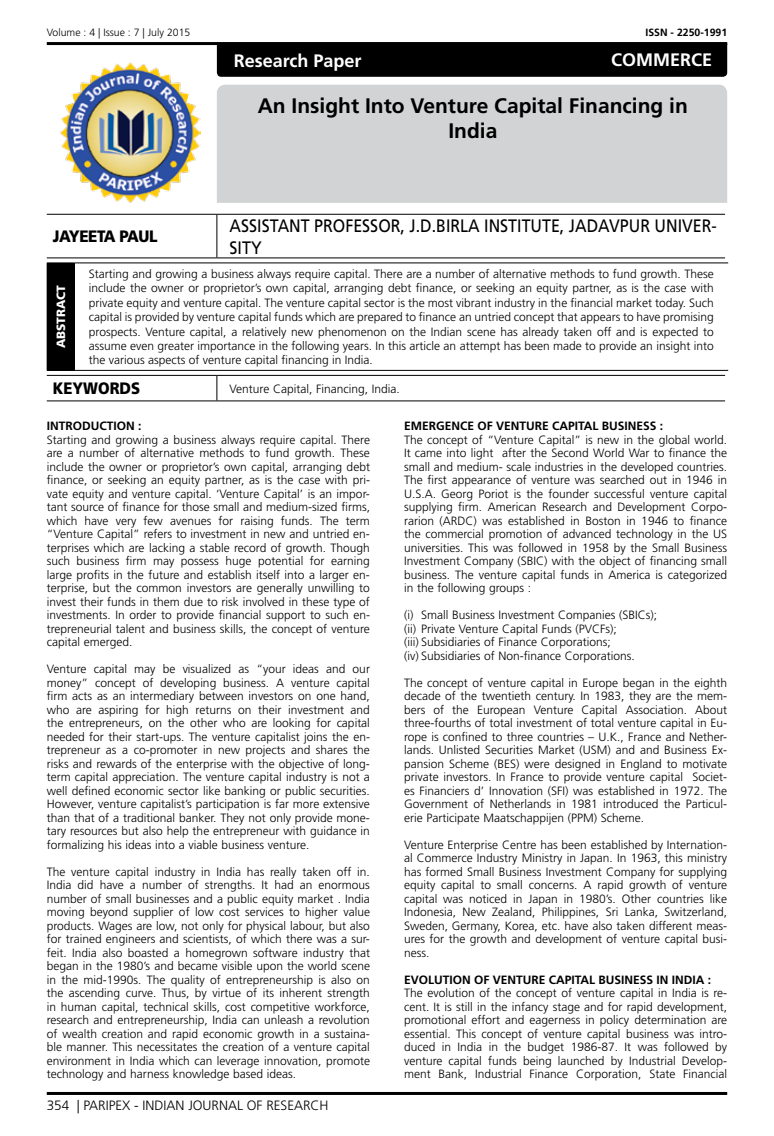
<style>
.page{position:relative;width:774px;height:1136px;background:#fff}
.page>*{position:absolute;margin:0;border:0;box-sizing:border-box;transform-origin:0 0}
.t1{font:700 21px/25.2px "Frutiger LT Std";color:#000;text-align:center}
.t2{font:18px/21.6px "Frutiger LT Std";color:#000;scale:.89 1}
.t3{font:700 18px "Frutiger LT Std";color:#fff}
.t4{font:900 16.5px "Frutiger LT Std";letter-spacing:-.03em;color:#000;scale:.92 1}
.t5{font:900 16.5px "Frutiger LT Std";color:#000;scale:.9 1}
.t6{font:300 13.5px "Frutiger LT Std";color:#000}
.t7{font:300 12px/13.5px "Frutiger LT Std";color:#000;text-align:justify}
.t8{font:700 12px "Frutiger LT Std";color:#000}
.t9{font:900 12px "Frutiger LT Std";color:#fff}
.t10{font:300 10.5px "Frutiger LT Std";color:#000}
.t11{font:700 10.5px "Frutiger LT Std";color:#000}
</style>
<div class="page">
<hr style="left:47px;top:42px;width:680px;height:3px;background:#000">
<hr style="left:47px;top:1091px;width:680px;height:3px;background:#000">
<div style="left:217px;top:85px;width:510px;height:118px;background:#d1d3d4"></div>
<div style="left:217px;top:45px;width:510px;height:32px;background:#000"></div>
<img style="left:61px;top:63px;width:139px;height:140px">
<hr style="left:47px;top:214px;width:170px;height:1px;background:#000">
<hr style="left:217px;top:214px;width:508px;height:1px;background:#000">
<hr style="left:216px;top:215px;width:1px;height:42px;background:#000">
<hr style="left:47px;top:257px;width:170px;height:1px;background:#000">
<hr style="left:217px;top:257px;width:508px;height:1px;background:#000">
<hr style="left:47px;top:375px;width:170px;height:1px;background:#000">
<hr style="left:217px;top:375px;width:508px;height:1px;background:#000">
<svg style="left:216px;top:376px;width:1px;height:24px"></svg>
<hr style="left:47px;top:400px;width:170px;height:1px;background:#000">
<hr style="left:217px;top:400px;width:508px;height:1px;background:#000">
<div style="left:47px;top:263px;width:27px;height:107px;background:#000"></div>
<svg style="left:47px;top:262px;width:27px;height:1px"></svg>
<hr style="left:74px;top:262px;width:654px;height:1px;background:#000">
<hr style="left:74px;top:263px;width:1px;height:107px;background:#000">
<svg style="left:47px;top:370px;width:27px;height:1px"></svg>
<hr style="left:74px;top:370px;width:654px;height:1px;background:#000">
<p class="t10" style="left:47px;top:27px;width:145px">Volume : 4 | Issue : 7 | July 2015</p>
<p class="t11" style="left:645px;top:27px;width:83px">ISSN - 2250-1991</p>
<h2 class="t3" style="left:611px;top:49px;width:102px">COMMERCE</h2>
<h2 class="t3" style="left:234px;top:50px;width:129px">Research Paper</h2>
<h1 class="t1" style="left:258px;top:93px;width:432px">An Insight Into Venture Capital Financing in<br>India</h1>
<h3 class="t4" style="left:53px;top:226px;width:115px">JAYEETA PAUL</h3>
<h2 class="t2" style="left:230px;top:215px;width:549px">ASSISTANT PROFESSOR, J.D.BIRLA INSTITUTE, JADAVPUR UNIVER-<br>SITY</h2>
<p class="t9" style="left:54px;top:348px;width:65px;rotate:-90deg">ABSTRACT</p>
<p class="t7" style="left:89px;top:267px;width:626px;line-height:14.4px">Starting and growing a business always require capital. There are a number of alternative methods to fund growth. These include the owner or proprietor’s own capital, arranging debt finance, or seeking an equity partner, as is the case with private equity and venture capital. The venture capital sector is the most vibrant industry in the financial market today. Such capital is provided by venture capital funds which are prepared to finance an untried concept that appears to have promising prospects. Venture capital, a relatively new phenomenon on the Indian scene has already taken off and is expected to assume even greater importance in the following years. In this article an attempt has been made to provide an insight into the various aspects of venture capital financing in India.</p>
<h3 class="t5" style="left:53px;top:378px;width:99px">KEYWORDS</h3>
<p class="t7" style="left:230px;top:382px;width:172px">Venture Capital, Financing, India.</p>
<p class="t8" style="left:47px;top:419px;width:96px">INTRODUCTION :</p>
<p class="t7" style="left:47px;top:433px;width:325px">Starting and growing a business always require capital. There are a number of alternative methods to fund growth. These include the owner or proprietor’s own capital, arranging debt finance, or seeking an equity partner, as is the case with pri&shy;vate equity and venture capital. ‘Venture Capital’ is an impor&shy;tant source of finance for those small and medium-sized firms, which have very few avenues for raising funds. The term “Venture Capital” refers to investment in new and untried en&shy;terprises which are lacking a stable record of growth. Though such business firm may possess huge potential for earning large profits in the future and establish itself into a larger en&shy;terprise, but the common investors are generally unwilling to invest their funds in them due to risk involved in these type of investments. In order to provide financial support to such en&shy;trepreneurial talent and business skills, the concept of venture capital emerged.</p>
<p class="t7" style="left:47px;top:662px;width:325px">Venture capital may be visualized as “your ideas and our money” concept of developing business. A venture capital firm acts as an intermediary between investors on one hand, who are aspiring for high returns on their investment and the entrepreneurs, on the other who are looking for capital needed for their start-ups. The venture capitalist joins the en&shy;trepreneur as a co-promoter in new projects and shares the risks and rewards of the enterprise with the objective of long&shy;term capital appreciation. The venture capital industry is not a well defined economic sector like banking or public securities.<br>However, venture capitalist’s participation is far more extensive than that of a traditional banker. They not only provide mone&shy;tary resources but also help the entrepreneur with guidance in formalizing his ideas into a viable business venture.</p>
<p class="t7" style="left:47px;top:865px;width:325px">The venture capital industry in India has really taken off in.<br>India did have a number of strengths. It had an enormous number of small businesses and a public equity market . India moving beyond supplier of low cost services to higher value products. Wages are low, not only for physical labour, but also for trained engineers and scientists, of which there was a sur&shy;feit. India also boasted a homegrown software industry that began in the 1980’s and became visible upon the world scene in the mid-1990s. The quality of entrepreneurship is also on the ascending curve. Thus, by virtue of its inherent strength in human capital, technical skills, cost competitive workforce, research and entrepreneurship, India can unleash a revolution of wealth creation and rapid economic growth in a sustaina&shy;ble manner. This necessitates the creation of a venture capital environment in India which can leverage innovation, promote technology and harness knowledge based ideas.</p>
<p class="t6" style="left:47px;top:1097px;width:283px">354 | PARIPEX - INDIAN JOURNAL OF RESEARCH</p>
<p class="t8" style="left:404px;top:419px;width:261px">EMERGENCE OF VENTURE CAPITAL BUSINESS :</p>
<p class="t7" style="left:404px;top:433px;width:325px">The concept of “Venture Capital” is new in the global world.<br>It came into light after the Second World War to finance the small and medium- scale industries in the developed countries.<br>The first appearance of venture was searched out in 1946 in U.S.A. Georg Poriot is the founder successful venture capital supplying firm. American Research and Development Corpo&shy;rarion (ARDC) was established in Boston in 1946 to finance the commercial promotion of advanced technology in the US universities. This was followed in 1958 by the Small Business Investment Company (SBIC) with the object of financing small business. The venture capital funds in America is categorized in the following groups :</p>
<p class="t7" style="left:404px;top:608px;width:255px;text-align:left">(i) Small Business Investment Companies (SBICs); (ii) Private Venture Capital Funds (PVCFs);<br>(iii) Subsidiaries of Finance Corporations;<br>(iv) Subsidiaries of Non-finance Corporations.</p>
<p class="t7" style="left:404px;top:676px;width:325px">The concept of venture capital in Europe began in the eighth decade of the twentieth century. In 1983, they are the mem&shy;bers of the European Venture Capital Association. About three-fourths of total investment of total venture capital in Eu&shy;rope is confined to three countries – U.K., France and Nether&shy;lands. Unlisted Securities Market (USM) and and Business Ex&shy;pansion Scheme (BES) were designed in England to motivate private investors. In France to provide venture capital Societ&shy;es Financiers d’ Innovation (SFI) was established in 1972. The Government of Netherlands in 1981 introduced the Particul&shy;erie Participate Maatschappijen (PPM) Scheme.</p>
<p class="t7" style="left:404px;top:838px;width:325px">Venture Enterprise Centre has been established by Internation&shy;al Commerce Industry Ministry in Japan. In 1963, this ministry has formed Small Business Investment Company for supplying equity capital to small concerns. A rapid growth of venture capital was noticed in Japan in 1980’s. Other countries like Indonesia, New Zealand, Philippines, Sri Lanka, Switzerland, Sweden, Germany, Korea, etc. have also taken different meas&shy;ures for the growth and development of venture capital busi&shy;ness.</p>
<p class="t8" style="left:404px;top:972px;width:309px">EVOLUTION OF VENTURE CAPITAL BUSINESS IN INDIA :</p>
<p class="t7" style="left:404px;top:986px;width:325px">The evolution of the concept of venture capital in India is re&shy;cent. It is still in the infancy stage and for rapid development, promotional effort and eagerness in policy determination are essential. This concept of venture capital business was intro&shy;duced in India in the budget 1986-87. It was followed by venture capital funds being launched by Industrial Develop&shy;ment Bank, Industrial Finance Corporation, State Financial</p>
</div>
